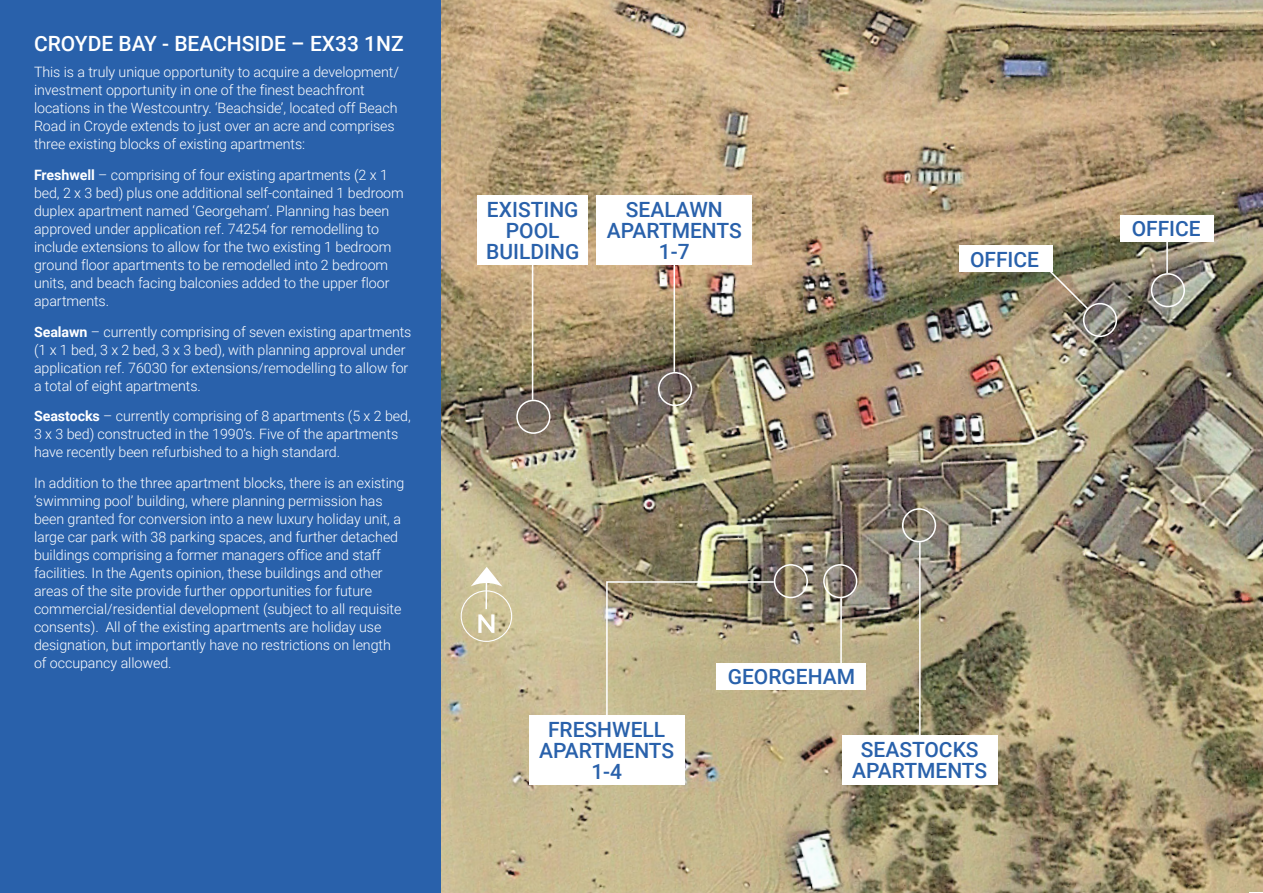
<style>
.page{position:relative;width:1263px;height:893px;background:#fff}
.page>*{position:absolute;margin:0;border:0;box-sizing:border-box;transform-origin:0 0}
.t1{font:500 21px/21px "Roboto";color:#2961ab;text-align:center}
.t2{font:500 21px "Roboto";color:#fff}
.t3{font:300 14.25px/18px "Roboto";letter-spacing:-.005em;color:#fff}
.s1{font-weight:700}
</style>
<div class="page">
<img style="left:441px;top:0;width:822px;height:893px">
<div style="left:460px;top:590px;width:52px;height:52px;border:1px solid #fff;border-radius:50%"></div>
<svg style="left:471px;top:567px;width:32px;height:20px"></svg>
<hr style="left:485px;top:581px;width:2px;height:28px;background:#fff">
<svg style="left:478px;top:614px;width:16px;height:19px"></svg>
<img style="left:515px;top:220px;width:671px;height:556px">
<div style="left:1121px;top:215px;width:93px;height:27px;background:#fff"></div>
<div style="left:717px;top:663px;width:149px;height:27px;background:#fff"></div>
<div style="left:959px;top:245px;width:93px;height:27px;background:#fff"></div>
<div style="left:478px;top:196px;width:110px;height:69px;background:#fff"></div>
<div style="left:596px;top:195px;width:156px;height:70px;background:#fff"></div>
<div style="left:842px;top:736px;width:156px;height:49px;background:#fff"></div>
<div style="left:529px;top:715px;width:156px;height:70px;background:#fff"></div>
<div style="left:0;top:0;width:441px;height:893px;background:#2961ab"></div>
<h1 class="t2" style="left:34px;top:28px;width:371px">CROYDE BAY - BEACHSIDE – EX33 1NZ</h1>
<p class="t3" style="left:34px;top:63px;width:366px">This is a truly unique opportunity to acquire a development/ investment opportunity in one of the finest beachfront locations in the Westcountry. ‘Beachside’, located off Beach Road in Croyde extends to just over an acre and comprises three existing blocks of existing apartments:</p>
<p class="t3" style="left:34px;top:165px;width:371px"><span class="s1">Freshwell</span> – comprising of four existing apartments (2 x 1 bed, 2 x 3 bed) plus one additional self-contained 1 bedroom duplex apartment named ‘Georgeham’. Planning has been approved under application ref. 74254 for remodelling to include extensions to allow for the two existing 1 bedroom ground floor apartments to be remodelled into 2 bedroom units, and beach facing balconies added to the upper floor apartments.</p>
<p class="t3" style="left:34px;top:322px;width:379px"><span class="s1">Sealawn</span> – currently comprising of seven existing apartments (1 x 1 bed, 3 x 2 bed, 3 x 3 bed), with planning approval under application ref. 76030 for extensions/remodelling to allow for a total of eight apartments.</p>
<p class="t3" style="left:34px;top:407px;width:378px"><span class="s1">Seastocks</span> – currently comprising of 8 apartments (5 x 2 bed,<br>3 x 3 bed) constructed in the 1990’s. Five of the apartments have recently been refurbished to a high standard.</p>
<p class="t3" style="left:34px;top:473px;width:372px">In addition to the three apartment blocks, there is an existing ‘swimming pool’ building, where planning permission has been granted for conversion into a new luxury holiday unit, a large car park with 38 parking spaces, and further detached buildings comprising a former managers office and staff facilities. In the Agents opinion, these buildings and other areas of the site provide further opportunities for future commercial/residential development (subject to all requisite consents). All of the existing apartments are holiday use designation, but importantly have no restrictions on length of occupancy allowed.</p>
<h1 class="t1" style="left:486px;top:198px;width:95px">EXISTING<br>POOL<br>BUILDING</h1>
<h1 class="t1" style="left:607px;top:198px;width:137px">SEALAWN<br>APARTMENTS<br>1-7</h1>
<h1 class="t1" style="left:970px;top:248px;width:71px">OFFICE</h1>
<h1 class="t1" style="left:728px;top:665px;width:129px">GEORGEHAM</h1>
<h1 class="t1" style="left:539px;top:718px;width:137px">FRESHWELL<br>APARTMENTS<br>1-4</h1>
<h1 class="t1" style="left:852px;top:738px;width:137px">SEASTOCKS<br>APARTMENTS</h1>
<h1 class="t1" style="left:1132px;top:217px;width:71px">OFFICE</h1>
</div>
